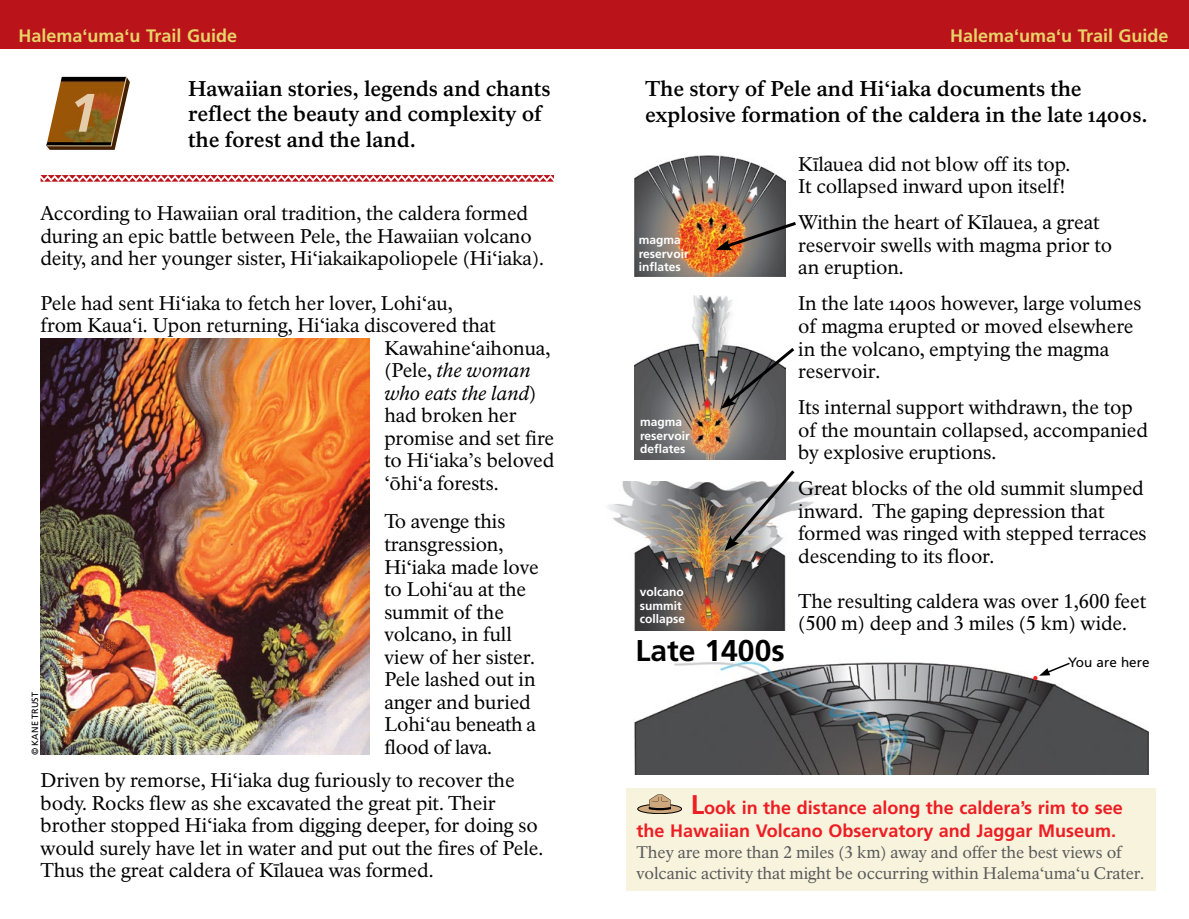
<style>
.page{position:relative;width:1189px;height:919px;background:#fff}
.page>*{position:absolute;margin:0;border:0;box-sizing:border-box;transform-origin:0 0}
.t1{font:italic 700 54px "H Frutiger LT Std";color:#e5cdac}
.t2{font:700 30px "H Frutiger LT Std";color:#000}
.t3{font:700 21px/25.5px "NPS Rawlinson OT Old";letter-spacing:-.005em;color:#000}
.t4{font:19.5px/22.5px "NPS Rawlinson OT Old";letter-spacing:-.005em;color:#000}
.t5{font:19.5px/22.5px "NPS Rawlinson OT";color:#000}
.t6{font:700 18px/22.5px "H Frutiger LT Std";color:#ed1d24}
.t7{font:700 18px "H Frutiger LT Std";color:#e7d468}
.t8{font:18px "NPS Rawlinson OT Old";color:#ed1d24}
.t9{font:16.5px/21px "NPS Rawlinson OT Old";letter-spacing:-.005em;color:#58595b}
.t10{font:13.5px "H Frutiger LT Std";color:#000}
.t11{font:700 12px/13.5px "H Frutiger LT Std";color:#fff}
.t12{font:9px "H Frutiger LT Std";color:#000}
.s1{font-style:italic}
.s2{font-size:19.65px}
.s3{font-weight:500}
.s4{font-size:27px}
.s5{font-family:"NPS Rawlinson OT"}
</style>
<div class="page">
<div style="left:0;top:0;width:594px;height:49px;background:#ba131a"></div>
<div style="left:594px;top:0;width:594px;height:49px;background:#ba131a"></div>
<svg style="left:41px;top:175px;width:513px;height:7px"></svg>
<svg style="left:46px;top:77px;width:84px;height:73px"></svg>
<div style="left:626px;top:779px;width:529px;height:110px;background:#f8f3dc"></div>
<img style="left:608px;top:481px;width:223px;height:149px">
<svg style="left:724px;top:470px;width:73px;height:81px"></svg>
<img style="left:41px;top:338px;width:329px;height:416px">
<img style="left:635px;top:155px;width:149px;height:122px">
<svg style="left:715px;top:219px;width:81px;height:31px;background:#95715a"></svg>
<img style="left:634px;top:295px;width:151px;height:164px">
<svg style="left:720px;top:344px;width:75px;height:65px"></svg>
<img style="left:634px;top:661px;width:514px;height:113px">
<div style="left:625px;top:774px;width:530px;height:13px;background:#fff"></div>
<svg style="left:1038px;top:661px;width:33px;height:14px"></svg>
<svg style="left:637px;top:803px;width:44px;height:10px"></svg>
<div style="left:637px;top:803px;width:44px;height:10px;border:1px solid #000;border-radius:50%"></div>
<svg style="left:648px;top:794px;width:23px;height:16px"></svg>
<p class="t7" style="left:18px;top:25px;width:220px">Halema‘uma‘u Trail Guide</p>
<p class="t7" style="left:949px;top:25px;width:220px">Halema‘uma‘u Trail Guide</p>
<h1 class="t1" style="left:68px;top:81px;width:32px">1</h1>
<p class="t3" style="left:188px;top:76px;width:363px">Hawaiian stories, legends and chants reflect the beauty and complexity of the forest and the land.</p>
<p class="t4" style="left:40px;top:202px;width:505px">According to Hawaiian oral tradition, the caldera formed during an epic battle between Pele, the Hawaiian volcano deity, and her younger sister, Hi‘iakaikapoliopele (Hi‘iaka).</p>
<p class="t4" style="left:40px;top:291px;width:457px">Pele had sent Hi‘iaka to fetch her lover, Lohi‘au, from Kaua‘i. Upon returning, Hi‘iaka discovered that</p>
<p class="t4" style="left:384px;top:336px;width:172px">Kawahine‘aihonua, (Pele, <span class="s1">the woman who eats the land</span>) had broken her promise and set fire to Hi‘iaka’s beloved ‘ōhi‘a forests<span class="s2">.</span></p>
<p class="t4" style="left:384px;top:510px;width:156px">To avenge this transgression,<br>Hi‘iaka made love to Lohi‘au at the summit of the volcano, in full view of her sister.<br>Pele lashed out in anger and buried<br>Lohi‘au beneath a flood of lava.</p>
<p class="t4" style="left:41px;top:768px;width:504px">Driven by remorse, Hi‘iaka dug furiously to recover the body. Rocks flew as she excavated the great pit. Their brother stopped Hi‘iaka from digging deeper, for doing so would surely have let in water and put out the fires of Pele.<br>Thus the great caldera of Kīlauea was formed.</p>
<p class="t12" style="left:30px;top:755px;width:65px;rotate:-90deg">© KANE TRUST</p>
<p class="t3" style="left:645px;top:76px;width:504px">The story of Pele and Hi‘iaka documents the explosive formation of the caldera in the late 1400s.</p>
<p class="t4" style="left:798px;top:153px;width:274px">Kīlauea did not blow off its top.<br>It collapsed inward upon itself!</p>
<p class="t11" style="left:638px;top:233px;width:51px">magma reservoir inflates</p>
<p class="t4" style="left:798px;top:211px;width:315px">Within the heart of K<span class="s3">ī</span>lauea, a great reservoir swells with magma prior to an eruption.</p>
<p class="t4" style="left:798px;top:292px;width:344px">In the late 1400s however, large volumes of magma erupted or moved elsewhere in the volcano, emptying the magma reservoir.</p>
<p class="t4" style="left:798px;top:396px;width:351px">Its internal support withdrawn, the top of the mountain collapsed, accompanied by explosive eruptions.</p>
<p class="t4" style="left:798px;top:477px;width:350px">Great blocks of the old summit slumped inward. The gaping depression that formed was ringed with stepped terraces descending to its floor.</p>
<p class="t5" style="left:798px;top:589px;width:349px">The resulting caldera was over 1,600 feet (500 m) deep and 3 miles (5 km) wide.</p>
<p class="t10" style="left:1068px;top:654px;width:83px">You are here</p>
<p class="t8" style="left:1031px;top:666px;width:10px">•</p>
<p class="t11" style="left:640px;top:415px;width:51px">magma reservoir deflates</p>
<p class="t11" style="left:639px;top:585px;width:47px">volcano summit collapse</p>
<p class="t2" style="left:635px;top:632px;width:151px">Late 1400s</p>
<p class="t6" style="left:636px;top:796px;width:487px;text-indent:54px"><span class="s4">L</span>ook in the distance along the caldera’s rim to see the Hawaiian Volcano Observatory and Jaggar Museum.</p>
<p class="t9" style="left:636px;top:841px;width:509px">They are more than <span class="s5">2 miles (3 km)</span> away and offer the best views of volcanic activity that might be occurring within Halemaʻumaʻu Crater.</p>
</div>
